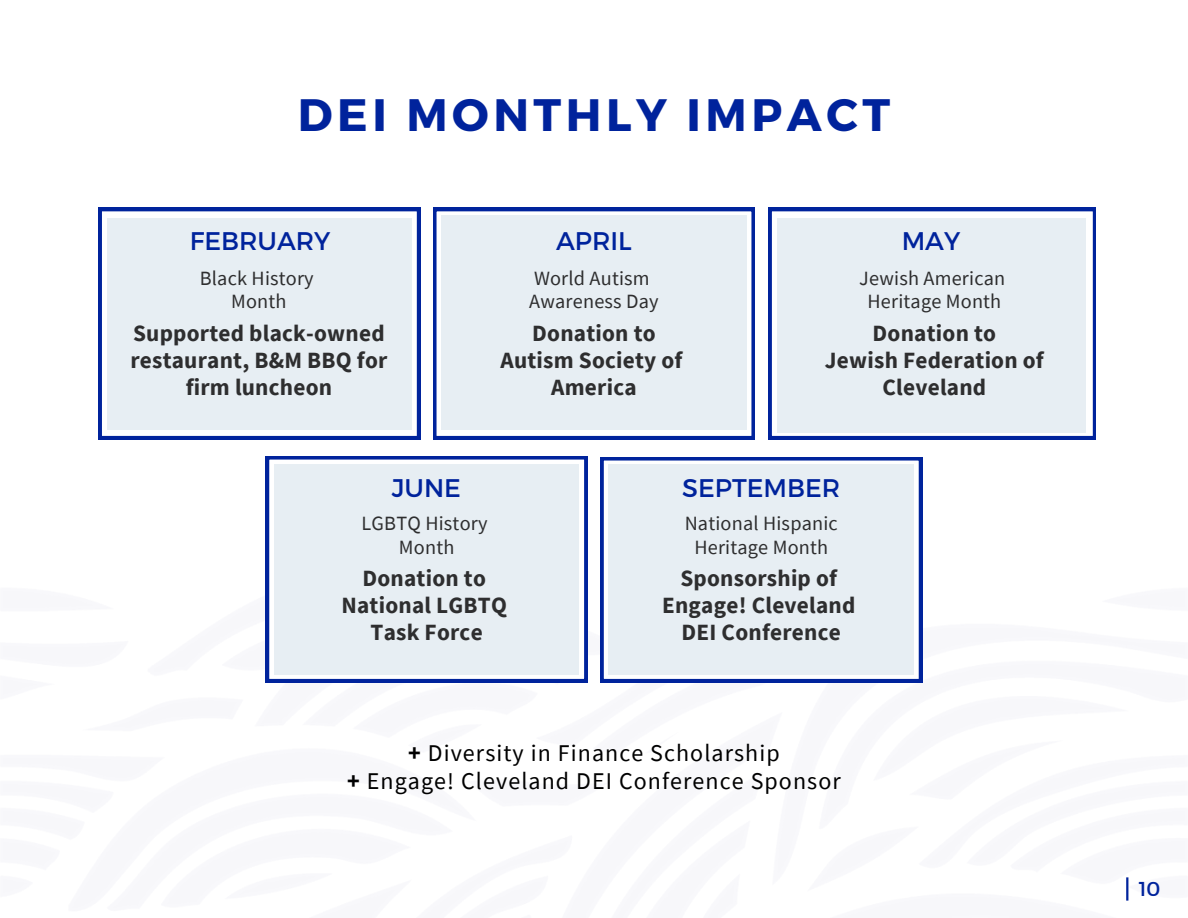
<style>
.page{position:relative;width:1188px;height:918px;background:#fff}
.page>*{position:absolute;margin:0;border:0;box-sizing:border-box;transform-origin:0 0}
.t1{font:700 45.45px "Montserrat";letter-spacing:.1em;color:#00239c}
.t2{font:25.5px "Montserrat";color:#00239c}
.t3{font:24px/28.2px "Source Sans Pro";letter-spacing:.045em;color:#000;text-align:center}
.t4{font:700 23.25px/27.2px "Source Sans Pro";letter-spacing:.01em;color:#2e2e2f;text-align:center}
.t5{font:20.25px "Source Sans Pro";letter-spacing:.01em;color:#2e2e2f}
.t6{font:20.1px "Montserrat";color:#00239c}
.s1{font-weight:700}
</style>
<div class="page">
<svg style="left:433px;top:208px;width:322px;height:231px"></svg>
<div style="left:441px;top:215px;width:306px;height:214px;background:#e7eef3"></div>
<svg style="left:99px;top:208px;width:321px;height:231px"></svg>
<div style="left:107px;top:218px;width:305px;height:211px;background:#e7eef3"></div>
<svg style="left:769px;top:208px;width:327px;height:231px"></svg>
<div style="left:777px;top:218px;width:309px;height:214px;background:#e7eef3"></div>
<svg style="left:266px;top:456px;width:321px;height:226px"></svg>
<div style="left:274px;top:464px;width:305px;height:211px;background:#e7eef3"></div>
<svg style="left:600px;top:457px;width:322px;height:225px"></svg>
<div style="left:609px;top:464px;width:305px;height:211px;background:#e7eef3"></div>
<hr style="left:1126px;top:877px;width:2px;height:24px;background:#00239c">
<h1 class="t1" style="left:298px;top:85px;width:594px">DEI MONTHLY IMPACT</h1>
<p class="t2" style="left:190px;top:225px;width:142px">FEBRUARY</p>
<p class="t2" style="left:556px;top:225px;width:77px">APRIL</p>
<h3 class="t2" style="left:902px;top:225px;width:60px">MAY</h3>
<h2 class="t5" style="left:200px;top:265px;width:115px">Black History</h2>
<p class="t5" style="left:231px;top:289px;width:57px">Month</p>
<p class="t4" style="left:130px;top:319px;width:259px">Supported black-owned restaurant, B&amp;M BBQ for firm luncheon</p>
<h3 class="t5" style="left:534px;top:265px;width:117px">World Autism</h3>
<h2 class="t5" style="left:529px;top:289px;width:131px">Awareness Day</h2>
<p class="t4" style="left:501px;top:319px;width:184px">Donation to<br>Autism Society of<br>America</p>
<p class="t5" style="left:859px;top:265px;width:147px">Jewish American</p>
<h3 class="t5" style="left:868px;top:289px;width:135px">Heritage Month</h3>
<p class="t4" style="left:825px;top:319px;width:221px">Donation to<br>Jewish Federation of<br>Cleveland</p>
<h2 class="t2" style="left:392px;top:471px;width:71px">JUNE</h2>
<h2 class="t5" style="left:362px;top:510px;width:127px">LGBTQ History</h2>
<p class="t5" style="left:399px;top:534px;width:57px">Month</p>
<p class="t4" style="left:341px;top:564px;width:167px">Donation to<br>National LGBTQ<br>Task Force</p>
<h3 class="t2" style="left:682px;top:471px;width:159px">SEPTEMBER</h3>
<h2 class="t5" style="left:685px;top:510px;width:155px">National Hispanic</h2>
<p class="t5" style="left:694px;top:534px;width:135px">Heritage Month</p>
<p class="t4" style="left:662px;top:564px;width:195px">Sponsorship of<br>Engage! Cleveland<br>DEI Conference</p>
<h3 class="t3" style="left:347px;top:738px;width:495px"><span class="s1">+</span> Diversity in Finance Scholarship<br><span class="s1">+</span> Engage! Cleveland DEI Conference Sponsor</h3>
<h4 class="t6" style="left:1139px;top:876px;width:23px">10</h4>
</div>
